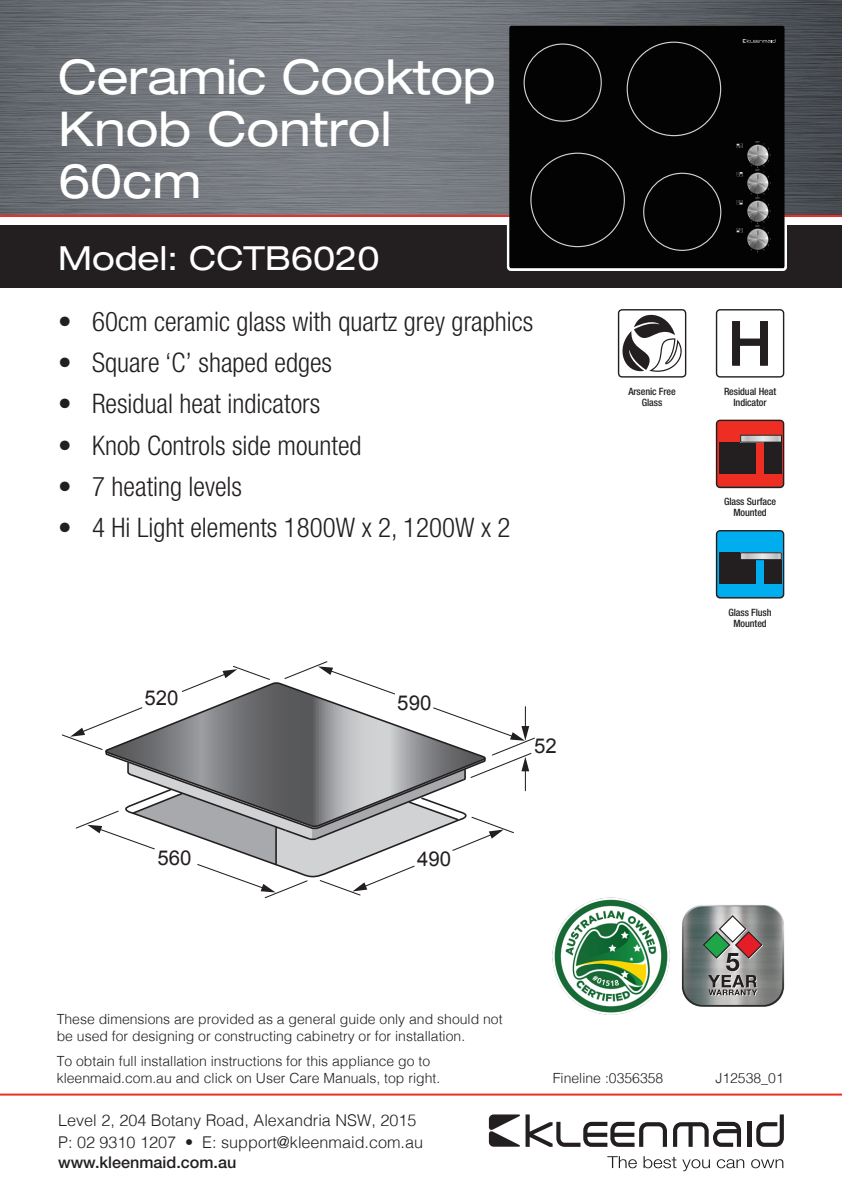
<style>
.page{position:relative;width:842px;height:1191px;background:#fff}
.page>*{position:absolute;margin:0;border:0;box-sizing:border-box;transform-origin:0 0}
.t1{font:500 61.8px "Helvetica Neue";color:#231f20}
._01__Head_PP_White{font:expanded 48px/52px "Helvetica Neue";letter-spacing:-.005em;color:#fff}
._02_Heading{font:expanded 33.2px "Helvetica Neue";color:#fff}
._09__Features_9_10_0{font:300 condensed 27px "Helvetica Neue";color:#231f20}
.t2{font:20.4px "Arial";color:#231f20}
.t3{font:300 16.2px/22px "Helvetica";color:#231f20}
.t4{font:500 16.2px "Helvetica Neue";color:#231f20}
.Fineline____Job{font:300 14px/16.8px "Helvetica";color:#231f20}
.t5{font:300 10.2px/12.2px "Helvetica Neue";color:#231f20;text-align:center}
.t6{font:500 condensed 10px/10.8px "Helvetica Neue";letter-spacing:-.01em;color:#231f20;text-align:center}
</style>
<div class="page">
<hr style="left:0;top:1093px;width:842px;height:2px;background:#ee2e22">
<div style="left:0;top:225px;width:842px;height:63px;background:#231f20"></div>
<svg style="left:673px;top:1121px;width:68px;height:25px"></svg>
<hr style="left:747px;top:1121px;width:4px;height:25px;background:#231f20">
<svg style="left:756px;top:1114px;width:28px;height:32px"></svg>
<svg style="left:489px;top:1114px;width:178px;height:32px"></svg>
<svg style="left:607px;top:1156px;width:30px;height:12px"></svg>
<svg style="left:643px;top:1156px;width:33px;height:12px"></svg>
<svg style="left:682px;top:1159px;width:28px;height:12px"></svg>
<svg style="left:717px;top:1159px;width:27px;height:9px"></svg>
<svg style="left:751px;top:1159px;width:32px;height:9px"></svg>
<svg style="left:0;top:0;width:842px;height:215px;background:#6e7278"></svg>
<hr style="left:0;top:215px;width:842px;height:2px;background:#ee2e22">
<svg style="left:682px;top:905px;width:102px;height:101px;background:#898a87"></svg>
<hr style="left:702px;top:1005px;width:61px;height:1px;background:#231f20">
<img style="left:552px;top:897px;width:118px;height:118px">
<svg style="left:207px;top:665px;width:63px;height:16px"></svg>
<svg style="left:284px;top:661px;width:76px;height:20px"></svg>
<svg style="left:181px;top:681px;width:214px;height:25px"></svg>
<svg style="left:62px;top:706px;width:473px;height:193px"></svg>
<svg style="left:622px;top:315px;width:60px;height:57px"></svg>
<div style="left:618px;top:309px;width:68px;height:68px;border:1px solid #231f20;border-radius:4px"></div>
<svg style="left:716px;top:531px;width:68px;height:66px;background:#1a789d"></svg>
<div style="left:716px;top:530px;width:68px;height:68px;border:1px solid #231f20;border-radius:4px"></div>
<div style="left:716px;top:420px;width:68px;height:67px;background:#ee2e22"></div>
<div style="left:719px;top:442px;width:36px;height:31px;background:#231f20"></div>
<svg style="left:742px;top:437px;width:38px;height:3px"></svg>
<div style="left:740px;top:435px;width:42px;height:7px;border:1px solid #231f20"></div>
<div style="left:764px;top:442px;width:18px;height:31px;background:#231f20"></div>
<div style="left:716px;top:420px;width:68px;height:68px;border:1px solid #231f20;border-radius:4px"></div>
<div style="left:507px;top:221px;width:280px;height:50px;background:linear-gradient(to right,#fff,#fff);border-radius:4px"></div>
<div style="left:716px;top:309px;width:68px;height:68px;border:1px solid #231f20;border-radius:4px"></div>
<div style="left:509px;top:26px;width:276px;height:242px;background:#030303"></div>
<div style="left:524px;top:43px;width:78px;height:79px;border:1px solid #d1d2d4;border-radius:50%"></div>
<div style="left:643px;top:173px;width:78px;height:78px;border:1px solid #d1d2d4;border-radius:50%"></div>
<svg style="left:751px;top:141px;width:20px;height:111px"></svg>
<svg style="left:743px;top:39px;width:32px;height:4px"></svg>
<svg style="left:737px;top:144px;width:6px;height:4px"></svg>
<svg style="left:737px;top:172px;width:6px;height:4px"></svg>
<svg style="left:737px;top:200px;width:6px;height:4px"></svg>
<svg style="left:737px;top:228px;width:6px;height:4px"></svg>
<img style="left:746px;top:144px;width:23px;height:23px">
<img style="left:746px;top:172px;width:23px;height:22px">
<img style="left:746px;top:200px;width:23px;height:22px">
<img style="left:746px;top:228px;width:23px;height:22px">
<p class="_01__Head_PP_White" style="left:58px;top:50px;width:439px">Ceramic Cooktop<br>Knob Control<br>60cm</p>
<p class="_02_Heading" style="left:58px;top:238px;width:323px">Model: CCTB6020</p>
<p class="_09__Features_9_10_0" style="left:58px;top:305px;width:477px">• 60cm ceramic glass with quartz grey graphics</p>
<p class="_09__Features_9_10_0" style="left:58px;top:347px;width:275px">• Square ‘C’ shaped edges</p>
<p class="_09__Features_9_10_0" style="left:58px;top:388px;width:264px">• Residual heat indicators</p>
<p class="_09__Features_9_10_0" style="left:58px;top:429px;width:305px">• Knob Controls side mounted</p>
<p class="_09__Features_9_10_0" style="left:58px;top:471px;width:185px">• 7 heating levels</p>
<p class="_09__Features_9_10_0" style="left:58px;top:512px;width:454px">• 4 Hi Light elements 1800W x 2, 1200W x 2</p>
<p class="t2" style="left:145px;top:684px;width:36px">520</p>
<p class="t2" style="left:397px;top:689px;width:36px">590</p>
<p class="t2" style="left:158px;top:844px;width:36px">560</p>
<p class="t2" style="left:417px;top:845px;width:36px">490</p>
<p class="t2" style="left:534px;top:733px;width:24px">52</p>
<p class="t6" style="left:628px;top:386px;width:49px">Arsenic Free<br>Glass</p>
<p class="t1" style="left:728px;top:294px;width:46px">H</p>
<p class="t6" style="left:724px;top:386px;width:54px">Residual Heat<br>Indicator</p>
<p class="t5" style="left:720px;top:494px;width:61px">Glass surface mounted</p>
<p class="t6" style="left:724px;top:496px;width:53px">Glass Surface<br>Mounted</p>
<p class="t5" style="left:726px;top:604px;width:49px">Glass flush mounted</p>
<p class="t6" style="left:728px;top:607px;width:45px">Gla Flu h<br>Moun d</p>
<p class="Fineline____Job" style="left:57px;top:1010px;width:447px">These dimensions are provided as a general guide only and should not be used for designing or constructing cabinetry or for installation.</p>
<p class="Fineline____Job" style="left:57px;top:1052px;width:385px">To obtain full installation instructions for this appliance go to kleenmaid.com.au and click on User Care Manuals, top right.</p>
<p class="t3" style="left:58px;top:1108px;width:367px">Level 2, 204 Botany Road, Alexandria NSW, 2015<br>P: 02 9310 1207 • E: support@kleenmaid.com.au</p>
<p class="t4" style="left:58px;top:1152px;width:180px">www.kleenmaid.com.au</p>
<p class="Fineline____Job" style="left:553px;top:1068px;width:112px">Fineline :0356358</p>
<p class="Fineline____Job" style="left:715px;top:1068px;width:70px">J12538_01</p>
</div>
